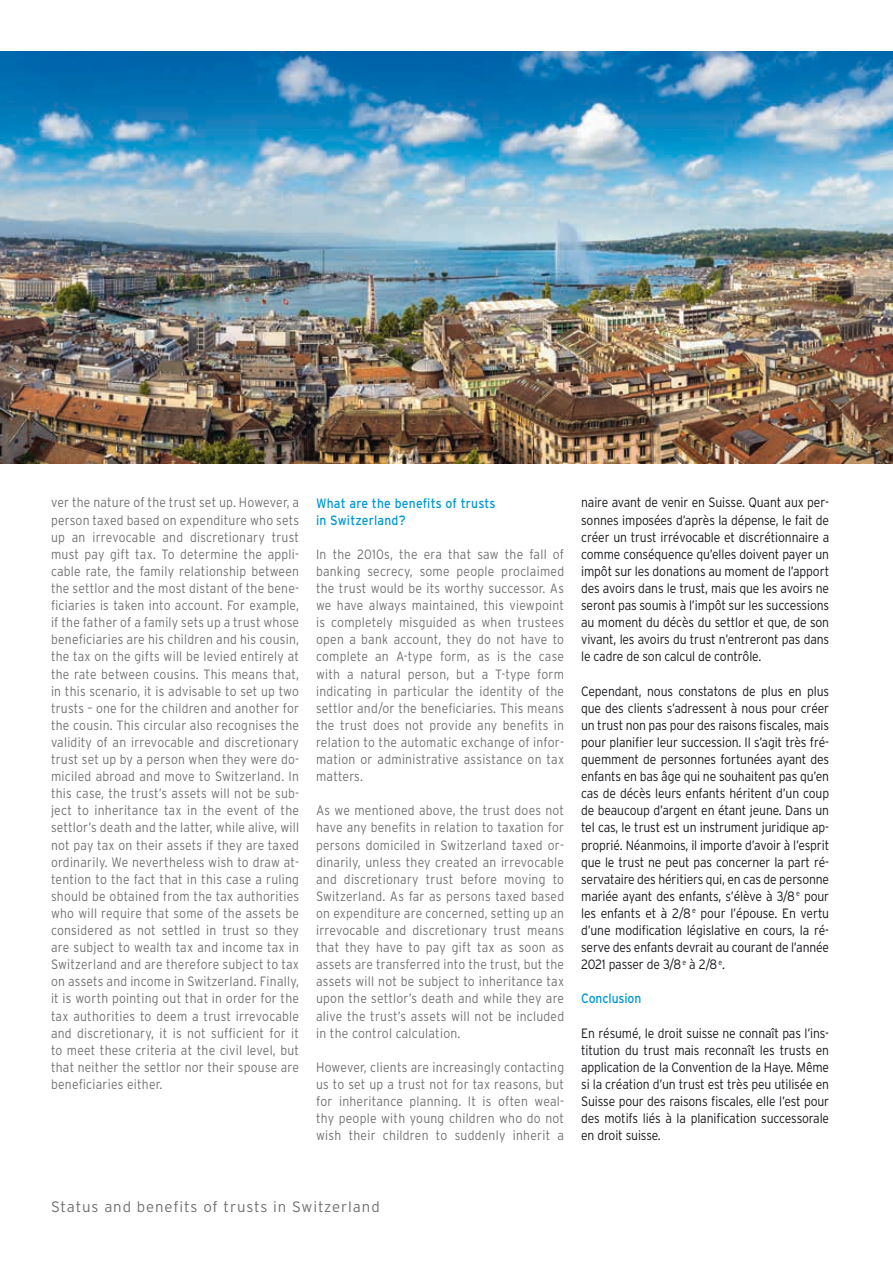
<style>
.page{position:relative;width:893px;height:1263px;background:#fff}
.page>*{position:absolute;margin:0;border:0;box-sizing:border-box;transform-origin:0 0}
.t1{font:300 15px "Interstate";letter-spacing:.06em;color:#707173}
.t2{font:300 13.5px/17.1px "Interstate";letter-spacing:.02em;color:#707173;text-align:justify;scale:.9 1}
.t3{font:300 13.5px/17.1px "Interstate";letter-spacing:-.01em;color:#1a171c;text-align:justify;scale:.9 1}
.t4{font:13.5px/17.1px "Interstate";letter-spacing:.02em;color:#0098d0;scale:.9 1}
.t5{font:13.5px "Interstate";letter-spacing:-.01em;color:#0098d0;scale:.9 1}
</style>
<div class="page">
<img style="left:0;top:51px;width:893px;height:412px">
<p class="t2" style="left:51px;top:494px;width:277px">ver the nature of the trust set up. However, a person taxed based on expenditure who sets up an irrevocable and discretionary trust must pay gift tax. To determine the appli&shy;cable rate, the family relationship between the settlor and the most distant of the bene&shy;ficiaries is taken into account. For example, if the father of a family sets up a trust whose beneficiaries are his children and his cousin, the tax on the gifts will be levied entirely at the rate between cousins. This means that, in this scenario, it is advisable to set up two trusts – one for the children and another for the cousin. This circular also recognises the validity of an irrevocable and discretionary trust set up by a person when they were do&shy;miciled abroad and move to Switzerland. In this case, the trust’s assets will not be sub&shy;ject to inheritance tax in the event of the settlor’s death and the latter, while alive, will not pay tax on their assets if they are taxed ordinarily. We nevertheless wish to draw at&shy;tention to the fact that in this case a ruling should be obtained from the tax authorities who will require that some of the assets be considered as not settled in trust so they are subject to wealth tax and income tax in Switzerland and are therefore subject to tax on assets and income in Switzerland. Finally, it is worth pointing out that in order for the tax authorities to deem a trust irrevocable and discretionary, it is not sufficient for it to meet these criteria at the civil level, but that neither the settlor nor their spouse are beneficiaries either.</p>
<p class="t4" style="left:316px;top:494px;width:201px">What are the benefits of trusts in Switzerland?</p>
<p class="t2" style="left:316px;top:545px;width:277px">In the 2010s, the era that saw the fall of banking secrecy, some people proclaimed the trust would be its worthy successor. As we have always maintained, this viewpoint is completely misguided as when trustees open a bank account, they do not have to complete an A-type form, as is the case with a natural person, but a T-type form indicating in particular the identity of the settlor and/or the beneficiaries. This means the trust does not provide any benefits in relation to the automatic exchange of infor&shy;mation or administrative assistance on tax matters.</p>
<p class="t2" style="left:316px;top:802px;width:277px">As we mentioned above, the trust does not have any benefits in relation to taxation for persons domiciled in Switzerland taxed or&shy;dinarily, unless they created an irrevocable and discretionary trust before moving to Switzerland. As far as persons taxed based on expenditure are concerned, setting up an irrevocable and discretionary trust means that they have to pay gift tax as soon as assets are transferred into the trust, but the assets will not be subject to inheritance tax upon the settlor’s death and while they are alive the trust’s assets will not be included in the control calculation.</p>
<p class="t2" style="left:316px;top:1058px;width:277px">However, clients are increasingly contacting us to set up a trust not for tax reasons, but for inheritance planning. It is often weal&shy;thy people with young children who do not wish their children to suddenly inherit a</p>
<p class="t3" style="left:581px;top:494px;width:277px">naire avant de venir en Suisse. Quant aux per&shy;sonnes imposées d’après la dépense, le fait de créer un trust irrévocable et discrétionnaire a comme conséquence qu’elles doivent payer un impôt sur les donations au moment de l’apport des avoirs dans le trust, mais que les avoirs ne seront pas soumis à l’impôt sur les successions au moment du décès du settlor et que, de son vivant, les avoirs du trust n’entreront pas dans le cadre de son calcul de contrôle.</p>
<p class="t3" style="left:581px;top:682px;width:277px">Cependant, nous constatons de plus en plus que des clients s’adressent à nous pour créer un trust non pas pour des raisons fiscales, mais pour planifier leur succession. Il s’agit très fré&shy;quemment de personnes fortunées ayant des enfants en bas âge qui ne souhaitent pas qu’en cas de décès leurs enfants héritent d’un coup de beaucoup d’argent en étant jeune. Dans un tel cas, le trust est un instrument juridique ap&shy;proprié. Néanmoins, il importe d’avoir à l’esprit que le trust ne peut pas concerner la part ré&shy;servataire des héritiers qui, en cas de personne mariée ayant des enfants, s’élève à 3/8 <sup>e</sup> pour les enfants et à 2/8 <sup>e</sup> pour l’épouse. En vertu d’une modification législative en cours, la ré&shy;serve des enfants devrait au courant de l’année 2021 passer de 3/8 <sup>e</sup> à 2/8 <sup>e</sup>.</p>
<p class="t5" style="left:581px;top:991px;width:68px">Conclusion</p>
<p class="t3" style="left:581px;top:1024px;width:277px">En résumé, le droit suisse ne connaît pas l’ins&shy;titution du trust mais reconnaît les trusts en application de la Convention de la Haye. Même si la création d’un trust est très peu utilisée en Suisse pour des raisons fiscales, elle l’est pour des motifs liés à la planification successorale en droit suisse.</p>
<p class="t1" style="left:51px;top:1198px;width:330px">Status and benefits of trusts in Switzerland</p>
</div>
